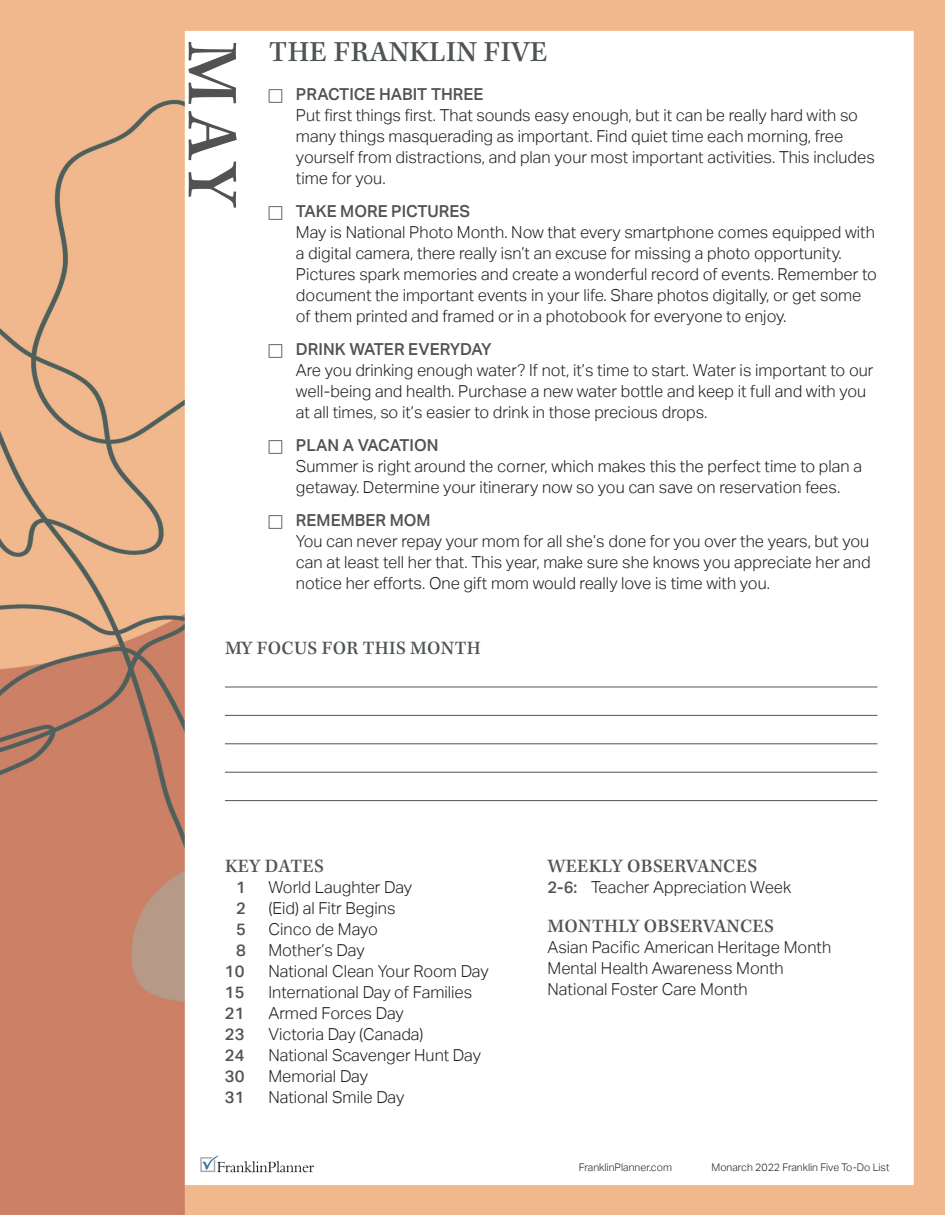
<style>
.page{position:relative;width:945px;height:1215px;background:#fff}
.page>*{position:absolute;margin:0;border:0;box-sizing:border-box;transform-origin:0 0}
.t1{font:75px "Kepler Std Medium Capt";color:#535252}
.t2{font:30px "Kepler Std Medium Capt";letter-spacing:.01em;color:#4f5456}
.t3{font:19.5px "Kepler Std Medium Capt";letter-spacing:.01em;color:#4f5456}
.key_dates{font:300 16.5px/21px "Aktiv Grotesk";color:#231f20}
.key_dates-2{font:500 16.5px "Aktiv Grotesk";color:#4f5456}
.t4{font:300 10.5px "Aktiv Grotesk";color:#231f20}
.s1{font-weight:500;color:#535252}
.s2{font-weight:500;color:#4f5456}
</style>
<div class="page">
<img style="left:1px;top:0;width:944px;height:1215px">
<svg style="left:200px;top:1155px;width:114px;height:17px"></svg>
<hr style="left:225px;top:687px;width:652px;height:1px;background:#4f5456">
<hr style="left:225px;top:715px;width:652px;height:1px;background:#4f5456">
<hr style="left:225px;top:744px;width:652px;height:1px;background:#4f5456">
<hr style="left:225px;top:772px;width:652px;height:1px;background:#4f5456">
<hr style="left:225px;top:800px;width:652px;height:1px;background:#4f5456">
<svg style="left:269px;top:90px;width:13px;height:13px"></svg>
<svg style="left:269px;top:207px;width:13px;height:13px"></svg>
<svg style="left:269px;top:345px;width:13px;height:13px"></svg>
<svg style="left:269px;top:441px;width:13px;height:13px"></svg>
<svg style="left:269px;top:516px;width:13px;height:13px"></svg>
<p class="t1" style="left:255px;top:41px;width:169px;rotate:90deg">MAY</p>
<p class="t2" style="left:269px;top:35px;width:280px">THE FRANKLIN FIVE</p>
<p class="key_dates" style="left:296px;top:84px;width:580px"><span class="s1">PRACTICE HABIT THREE<br></span>Put first things first. That sounds easy enough, but it can be really hard with so many things masquerading as important. Find quiet time each morning, free yourself from distractions, and plan your most important activities. This includes time for you.</p>
<p class="key_dates" style="left:296px;top:201px;width:583px"><span class="s1">TAKE MORE PICTURES<br></span>May is National Photo Month. Now that every smartphone comes equipped with a digital camera, there really isn’t an excuse for missing a photo opportunity.<br>Pictures spark memories and create a wonderful record of events. Remember to document the important events in your life. Share photos digitally, or get some of them printed and framed or in a photobook for everyone to enjoy.</p>
<p class="key_dates" style="left:296px;top:339px;width:579px"><span class="s1">DRINK WATER EVERYDAY<br></span>Are you drinking enough water? If not, it’s time to start. Water is important to our well-being and health. Purchase a new water bottle and keep it full and with you at all times, so it’s easier to drink in those precious drops.</p>
<p class="key_dates" style="left:296px;top:435px;width:568px"><span class="s1">PLAN A VACATION<br></span>Summer is right around the corner, which makes this the perfect time to plan a getaway. Determine your itinerary now so you can save on reservation fees.</p>
<p class="key_dates" style="left:296px;top:510px;width:576px"><span class="s1">REMEMBER MOM<br></span>You can never repay your mom for all she’s done for you over the years, but you can at least tell her that. This year, make sure she knows you appreciate her and notice her efforts. One gift mom would really love is time with you.</p>
<p class="t3" style="left:225px;top:637px;width:257px">MY FOCUS FOR THIS MONTH</p>
<p class="t3" style="left:225px;top:855px;width:100px">KEY DATES</p>
<p class="key_dates-2" style="left:236px;top:877px;width:11px">1</p>
<p class="key_dates" style="left:268px;top:877px;width:145px">World Laughter Day</p>
<p class="key_dates-2" style="left:236px;top:898px;width:11px">2</p>
<p class="key_dates" style="left:268px;top:898px;width:129px">(Eid) al Fitr Begins</p>
<p class="key_dates-2" style="left:236px;top:919px;width:11px">5</p>
<p class="key_dates" style="left:268px;top:919px;width:111px">Cinco de Mayo</p>
<p class="key_dates-2" style="left:236px;top:940px;width:11px">8</p>
<p class="key_dates" style="left:268px;top:940px;width:98px">Mother’s Day</p>
<p class="key_dates-2" style="left:225px;top:961px;width:21px">10</p>
<p class="key_dates" style="left:268px;top:961px;width:222px">National Clean Your Room Day</p>
<p class="key_dates-2" style="left:225px;top:982px;width:21px">15</p>
<p class="key_dates" style="left:268px;top:982px;width:205px">International Day of Families</p>
<p class="key_dates-2" style="left:225px;top:1003px;width:21px">21</p>
<p class="key_dates" style="left:268px;top:1003px;width:137px">Armed Forces Day</p>
<p class="key_dates-2" style="left:225px;top:1024px;width:21px">23</p>
<p class="key_dates" style="left:268px;top:1024px;width:157px">Victoria Day (Canada)</p>
<p class="key_dates-2" style="left:225px;top:1045px;width:21px">24</p>
<p class="key_dates" style="left:268px;top:1045px;width:214px">National Scavenger Hunt Day</p>
<p class="key_dates-2" style="left:225px;top:1066px;width:21px">30</p>
<p class="key_dates" style="left:268px;top:1066px;width:101px">Memorial Day</p>
<p class="key_dates-2" style="left:225px;top:1087px;width:21px">31</p>
<p class="key_dates" style="left:268px;top:1087px;width:137px">National Smile Day</p>
<p class="t3" style="left:548px;top:855px;width:211px">WEEKLY OBSERVANCES</p>
<p class="key_dates" style="left:548px;top:877px;width:245px"><span class="s2">2-6:</span> Teacher Appreciation Week</p>
<p class="t3" style="left:548px;top:915px;width:228px">MONTHLY OBSERVANCES</p>
<p class="key_dates" style="left:548px;top:936px;width:285px">Asian Pacific American Heritage Month</p>
<p class="key_dates" style="left:548px;top:957px;width:238px">Mental Health Awareness Month</p>
<p class="key_dates" style="left:548px;top:978px;width:202px">National Foster Care Month</p>
<p class="t4" style="left:579px;top:1161px;width:95px">FranklinPlanner.com</p>
<p class="t4" style="left:712px;top:1161px;width:179px">Monarch 2022 Franklin Five To-Do List</p>
</div>
